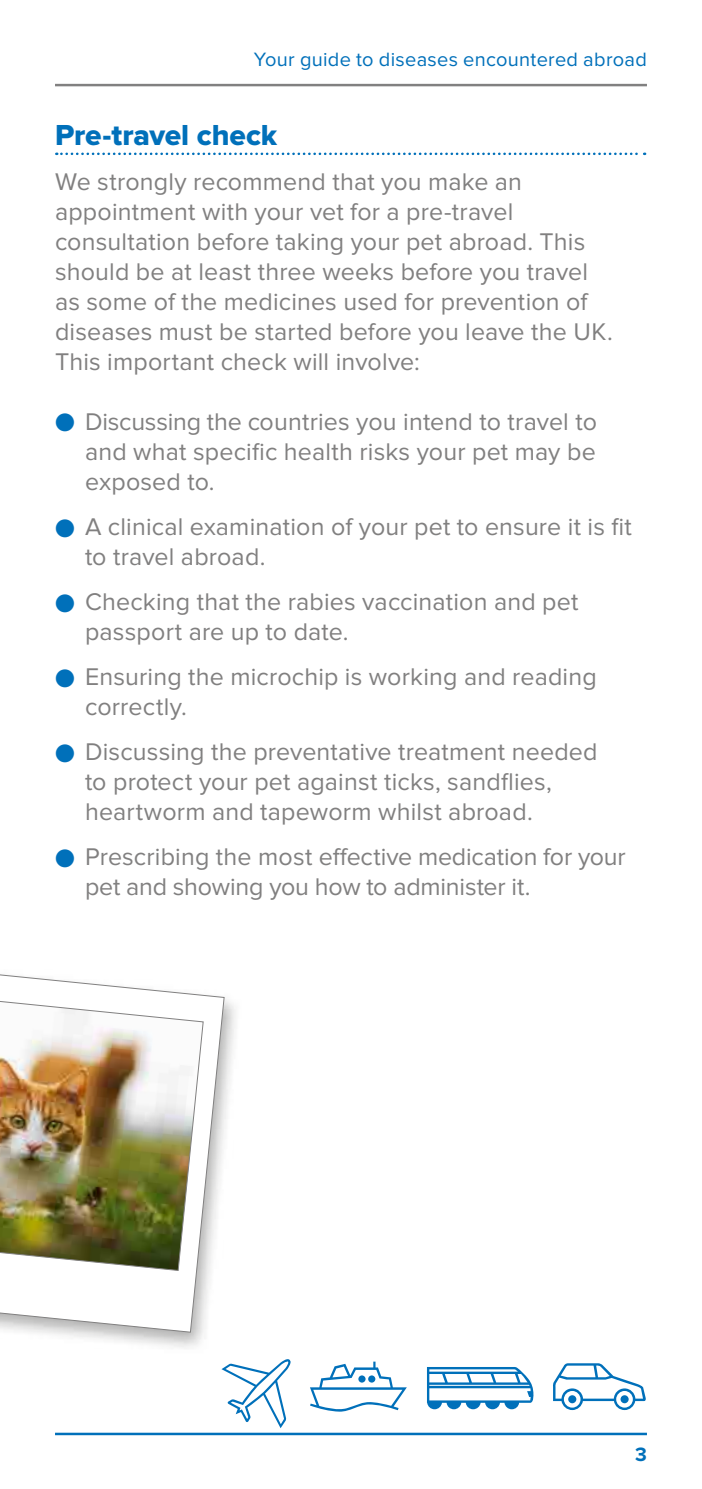
<style>
.page{position:relative;width:702px;height:1489px;background:#fff}
.page>*{position:absolute;margin:0;border:0;box-sizing:border-box;transform-origin:0 0}
.Heading_1{font:30px "Proxima Nova Extrabld";letter-spacing:-.005em;color:#0070ba}
.Body{font:25px/30px "Proxima Nova";letter-spacing:.005em;color:#818080}
.Page_header_right{font:20px "Proxima Nova";letter-spacing:.015em;color:#0070ba}
.Page_No__Right{font:700 20px "Proxima Nova";color:#0070ba}
.s1{color:#0070ba}
</style>
<div class="page">
<div style="left:0;top:959px;width:242px;height:395px;background:#1d1d1b;opacity:.35"></div>
<svg style="left:0;top:963px;width:224px;height:369px"></svg>
<img style="left:0;top:991px;width:204px;height:279px">
<hr style="left:55px;top:84px;width:592px;height:2px;background:#818080">
<hr style="left:55px;top:1432px;width:592px;height:2px;background:#0070ba">
<svg style="left:56px;top:153px;width:589px;height:2px"></svg>
<p class="Page_header_right" style="left:254px;top:50px;width:395px">Your guide to diseases encountered abroad</p>
<p class="Heading_1" style="left:55px;top:121px;width:224px">Pre-travel check</p>
<p class="Body" style="left:55px;top:168px;width:559px">We strongly recommend that you make an appointment with your vet for a pre-travel consultation before taking your pet abroad. This should be at least three weeks before you travel as some of the medicines used for prevention of diseases must be started before you leave the UK.<br>This important check will involve:</p>
<p class="Body" style="left:85px;top:408px;width:513px;text-align:justify;text-indent:-30px"><span class="s1">●</span> Discussing the countries you intend to travel to and what specific health risks your pet may be exposed to.</p>
<p class="Body" style="left:85px;top:513px;width:548px;text-indent:-30px"><span class="s1">●</span> A clinical examination of your pet to ensure it is fit to travel abroad.</p>
<p class="Body" style="left:85px;top:588px;width:495px;text-indent:-30px"><span class="s1">●</span> Checking that the rabies vaccination and pet passport are up to date.</p>
<p class="Body" style="left:85px;top:663px;width:513px;text-indent:-30px"><span class="s1">●</span> Ensuring the microchip is working and reading correctly.</p>
<p class="Body" style="left:85px;top:738px;width:514px;text-indent:-30px"><span class="s1">●</span> Discussing the preventative treatment needed to protect your pet against ticks, sandflies, heartworm and tapeworm whilst abroad.</p>
<p class="Body" style="left:85px;top:843px;width:542px;text-indent:-30px"><span class="s1">●</span> Prescribing the most effective medication for your pet and showing you how to administer it.</p>
<p class="Page_No__Right" style="left:635px;top:1445px;width:13px">3</p>
</div>
